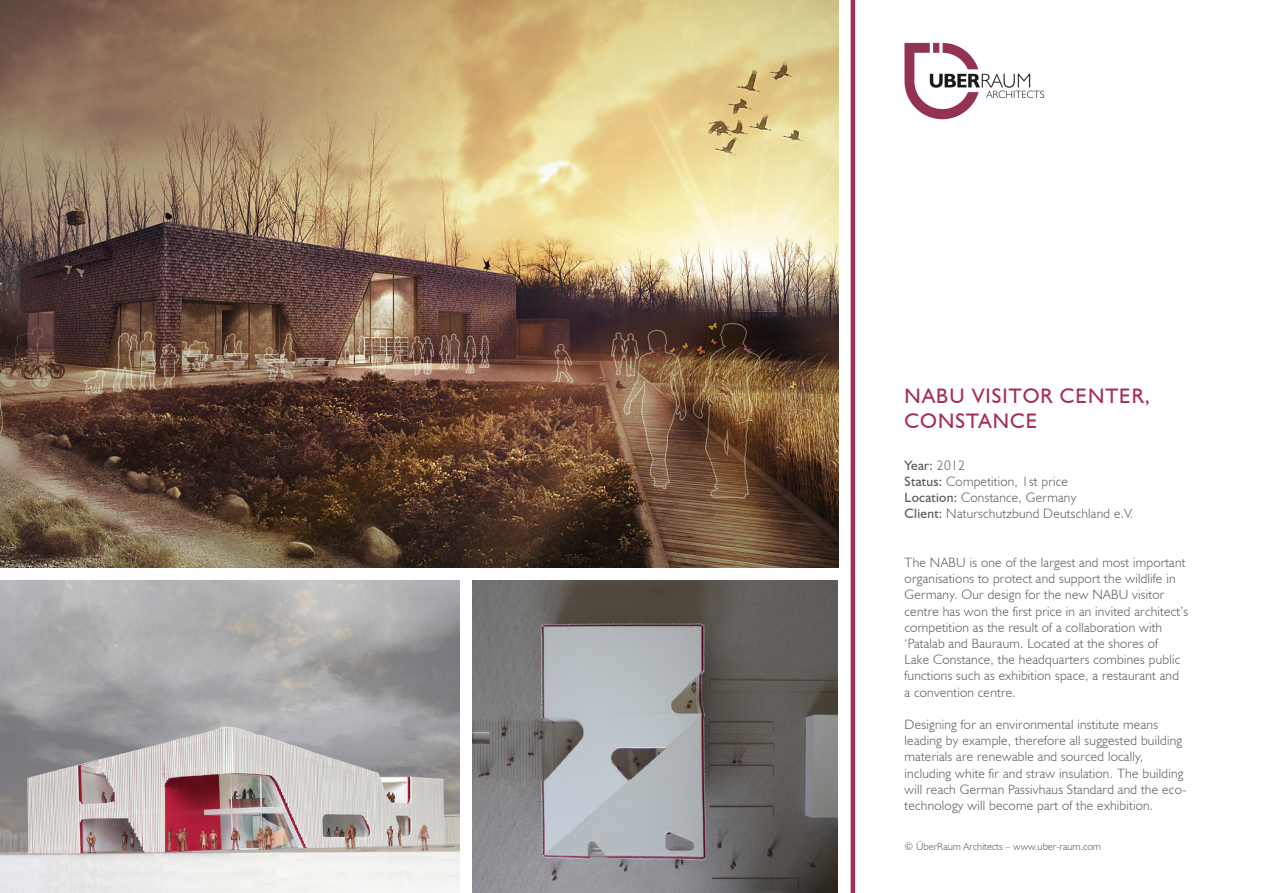
<style>
.page{position:relative;width:1263px;height:893px;background:#fff}
.page>*{position:absolute;margin:0;border:0;box-sizing:border-box;transform-origin:0 0}
.t1{font:21px/25.2px "Humanist 521 BT";letter-spacing:.05em;color:#a52e5b}
.t2{font:300 13.5px/16.2px "Humanist 521 BT";letter-spacing:.02em;color:#57585a}
.t3{font:300 10.5px "Humanist 521 BT";color:#57585a}
.s1{font-weight:400}
</style>
<div class="page">
<img style="left:904px;top:43px;width:141px;height:77px">
<div style="left:850px;top:0;width:5px;height:893px;background:#a52e5b"></div>
<img style="left:0;top:581px;width:459px;height:312px">
<img style="left:472px;top:581px;width:365px;height:312px">
<img style="left:0;top:0;width:838px;height:567px">
<h1 class="t1" style="left:904px;top:383px;width:247px">NABU VISITOR CENTER,<br>CONSTANCE</h1>
<p class="t2" style="left:904px;top:457px;width:230px"><span class="s1">Year:</span> 2012<br><span class="s1">Status:</span> Competition, 1st price<br><span class="s1">Location:</span> Constance, Germany<br><span class="s1">Client:</span> Naturschutzbund Deutschland e.V.</p>
<p class="t2" style="left:904px;top:554px;width:285px">The NABU is one of the largest and most important organisations to protect and support the wildlife in Germany. Our design for the new NABU visitor centre has won the first price in an invited architect’s competition as the result of a collaboration with ‘Patalab and Bauraum. Located at the shores of<br>Lake Constance, the headquarters combines public functions such as exhibition space, a restaurant and<br>a convention centre.</p>
<p class="t2" style="left:904px;top:716px;width:284px">Designing for an environmental institute means leading by example, therefore all suggested building materials are renewable and sourced locally, including white fir and straw insulation. The building will reach German Passivhaus Standard and the eco&shy;technology will become part of the exhibition.</p>
<p class="t3" style="left:904px;top:840px;width:198px">© ÜberRaum Architects – www.uber-raum.com</p>
</div>
